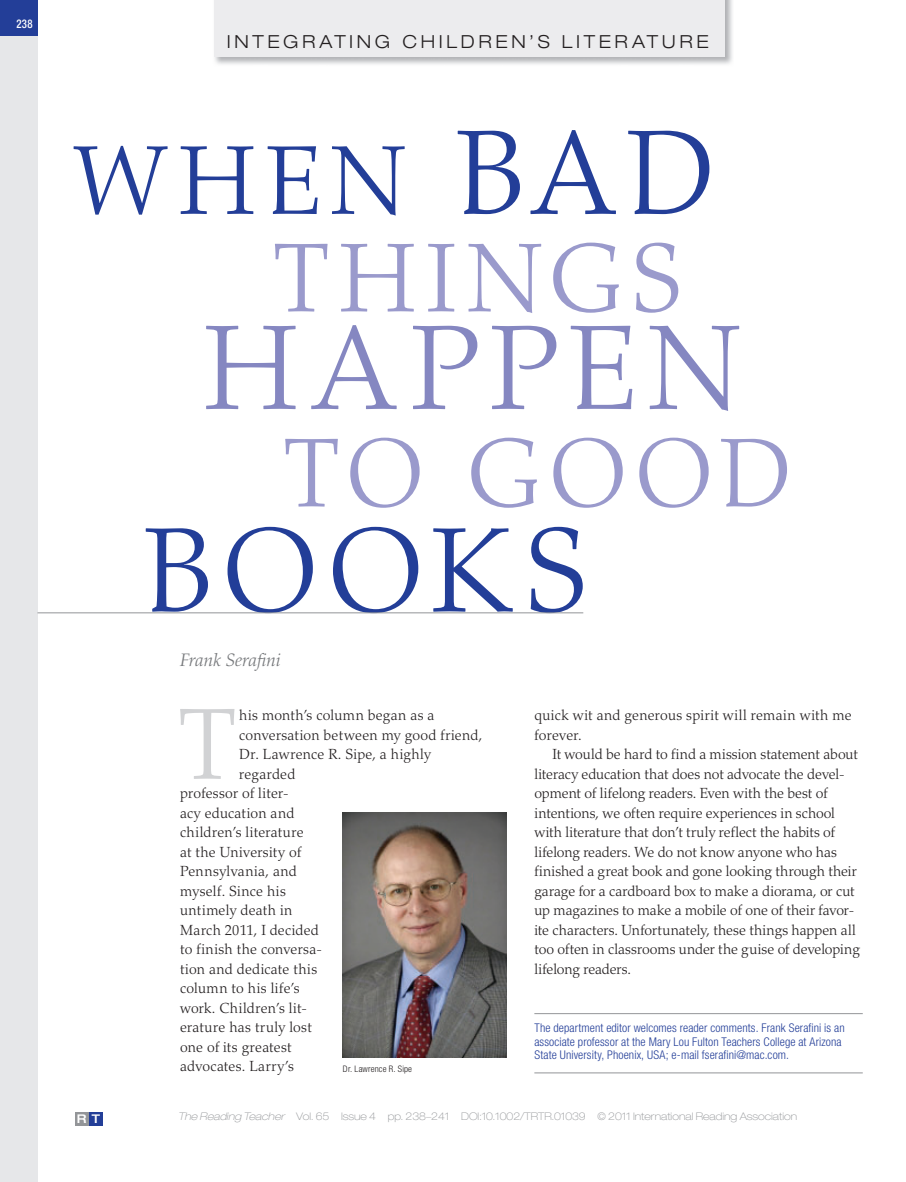
<style>
.page{position:relative;width:906px;height:1182px;background:#fff}
.page>*{position:absolute;margin:0;border:0;box-sizing:border-box;transform-origin:0 0}
.t1{font:300 120px "Palatino LT Std";letter-spacing:.095em;color:#8587c1}
.t2{font:300 120px "Palatino LT Std";letter-spacing:.08em;color:#233e98}
.t3{font:300 100.65px "Palatino LT Std";color:#d1d2d4}
.t4{font:300 97.5px/97.5px "Palatino LT Std";letter-spacing:.11em;color:#9a9acc}
.t5{font:300 97.5px "Palatino LT Std";letter-spacing:.09em;color:#9a9acc}
.t6{font:300 expanded 18px "Helvetica Neue LT Std";letter-spacing:.205em;color:#231f20}
.t7{font:italic 300 18px "Palatino LT Std";color:#76787b}
.t8{font:300 14.7px/19.5px "Palatino LT Std";letter-spacing:.01em;color:#231f20}
.t9{font:300 14.7px "Palatino LT Std";letter-spacing:.03em;color:#231f20}
.t10{font:300 condensed 12px/13.5px "Helvetica Neue LT Std";letter-spacing:.01em;color:#233e98}
.t11{font:500 condensed 12px "Helvetica Neue LT Std";color:#fff;scale:.9 1}
.t12{font:500 expanded 12px "Helvetica Neue LT Std";color:#fff}
.t13{font:100 expanded 10.5px "Helvetica Neue LT Std";color:#939598}
.t14{font:italic 100 expanded 10.5px "Helvetica Neue LT Std";color:#939598}
.t15{font:300 condensed 9px "Helvetica Neue LT Std";letter-spacing:.02em;color:#231f20}
.s1{color:#233e98}
.s2{font-size:120px;color:#233e98}
</style>
<div class="page">
<div style="left:0;top:0;width:37px;height:1182px;background:#e6e7e9"></div>
<div style="left:0;top:0;width:37px;height:36px;background:#233e98"></div>
<img style="left:215px;top:0;width:517px;height:64px">
<div style="left:214px;top:0;width:510px;height:57px;background:#ececee"></div>
<div style="left:75px;top:1111px;width:13px;height:14px;background:#939598"></div>
<div style="left:89px;top:1112px;width:14px;height:13px;background:#233e98"></div>
<hr style="left:534px;top:1013px;width:328px;height:1px;background:#939598">
<hr style="left:534px;top:1072px;width:328px;height:1px;background:#939598">
<img style="left:343px;top:812px;width:163px;height:245px">
<hr style="left:37px;top:612px;width:546px;height:1px;background:#939598">
<p class="t11" style="left:16px;top:19px;width:19px">238</p>
<p class="t6" style="left:227px;top:35px;width:483px">INTEGRATING CHILDREN’S LITERATURE</p>
<h3 class="t4" style="left:274px;top:143px;width:442px;text-indent:-200px"><span class="s1">WHEN</span> <span class="s2">BAD<br></span>THINGS</h3>
<h1 class="t1" style="left:204px;top:323px;width:538px">HAPPEN</h1>
<h3 class="t5" style="left:285px;top:436px;width:508px">TO GOOD</h3>
<h1 class="t2" style="left:145px;top:525px;width:445px">BOOKS</h1>
<p class="t7" style="left:180px;top:653px;width:102px">Frank Serafini</p>
<h2 class="t3" style="left:180px;top:706px;width:56px">T</h2>
<p class="t8" style="left:239px;top:707px;width:197px">his month’s column began as a</p>
<p class="t8" style="left:239px;top:726px;width:244px">conver sation between my good friend,</p>
<p class="t8" style="left:239px;top:746px;width:193px">Dr. Lawrence R. Sipe, a highly</p>
<p class="t8" style="left:239px;top:765px;width:58px">regarded</p>
<p class="t8" style="left:180px;top:785px;width:110px">professor of liter-</p>
<p class="t8" style="left:180px;top:804px;width:116px">acy education and</p>
<p class="t8" style="left:180px;top:824px;width:125px">children’s literature</p>
<p class="t8" style="left:180px;top:843px;width:123px">at the University of</p>
<p class="t8" style="left:180px;top:863px;width:118px">Pennsylvania, and</p>
<p class="t8" style="left:180px;top:882px;width:107px">myself. Since his</p>
<p class="t8" style="left:180px;top:902px;width:114px">untimely death in</p>
<p class="t8" style="left:180px;top:921px;width:140px">March 2011, I decided</p>
<p class="t8" style="left:180px;top:941px;width:144px">to finish the conversa-</p>
<p class="t8" style="left:180px;top:960px;width:139px">tion and dedicate this</p>
<p class="t9" style="left:180px;top:982px;width:121px">column to his life’s</p>
<p class="t8" style="left:180px;top:999px;width:128px">work. Children’s lit-</p>
<p class="t8" style="left:180px;top:1019px;width:133px">erature has truly lost</p>
<p class="t8" style="left:180px;top:1038px;width:113px">one of its greatest</p>
<p class="t8" style="left:180px;top:1058px;width:115px">advocates. Larry’s</p>
<p class="t15" style="left:343px;top:1065px;width:71px">Dr. Lawrence R. Sipe</p>
<p class="t8" style="left:534px;top:707px;width:318px">quick wit and generous spirit will remain with me forever.</p>
<p class="t8" style="left:534px;top:746px;width:327px;text-indent:18px">It would be hard to find a mission statement about literacy education that does not advocate the devel&shy;opment of lifelong readers. Even with the best of intentions, we often require experiences in school with literature that don’t truly reflect the habits of lifelong readers. We do not know anyone who has finished a great book and gone looking through their garage for a cardboard box to make a diorama, or cut up magazines to make a mobile of one of their favor&shy;ite characters. Unfortunately, these things happen all too often in classrooms under the guise of developing lifelong readers.</p>
<p class="t10" style="left:534px;top:1022px;width:312px">The department editor welcomes reader comments. Frank Serafini is an associate professor at the Mary Lou Fulton Teachers College at Arizona<br>State University, Phoenix, USA; e-mail fserafini@mac.com.</p>
<p class="t12" style="left:77px;top:1114px;width:25px">R T</p>
<p class="t13" style="left:296px;top:1112px;width:502px">Vol. 65 Issue 4 pp. 238–241 DOI:10.1002/TRTR.01039 © 2011 International Reading Association</p>
<p class="t14" style="left:178px;top:1112px;width:108px">The Reading Teacher</p>
</div>
